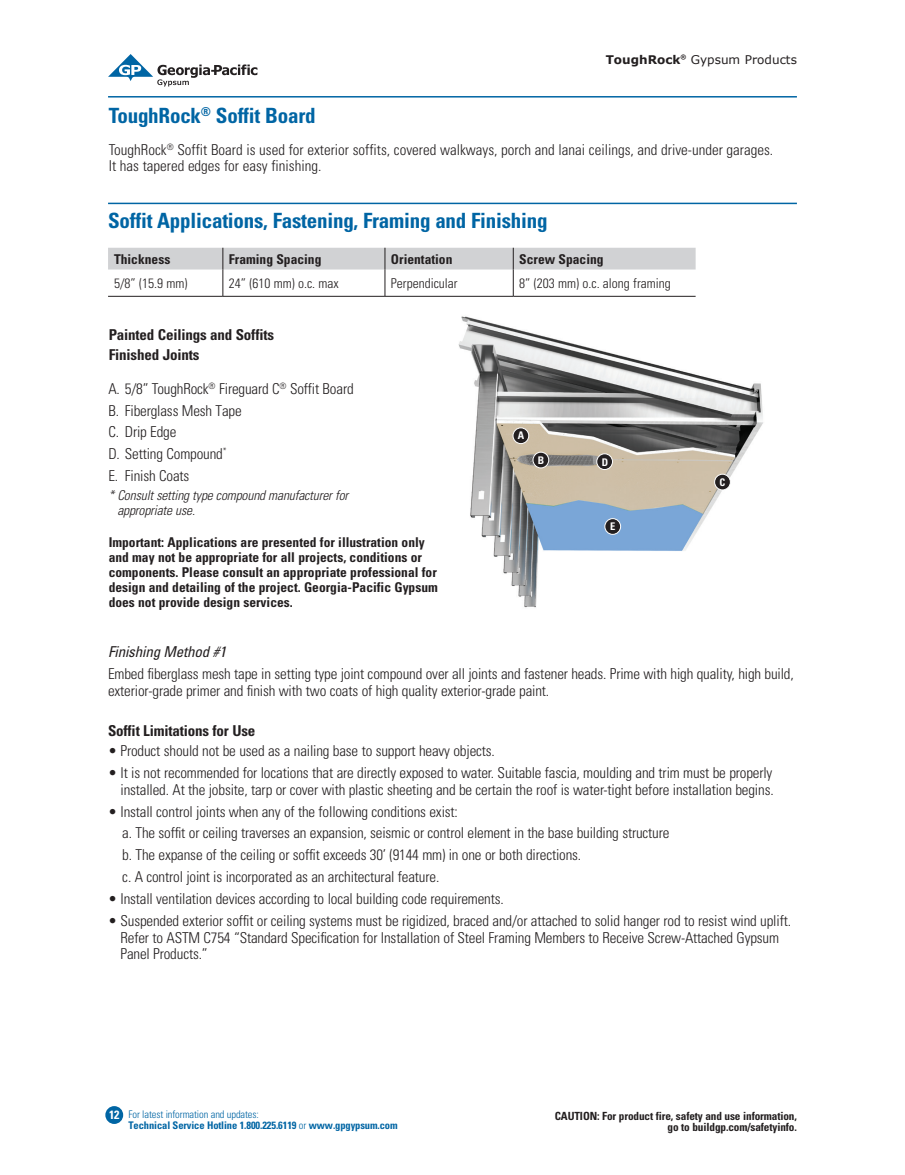
<style>
.page{position:relative;width:905px;height:1175px;background:#fff}
.page>*{position:absolute;margin:0;border:0;box-sizing:border-box;transform-origin:0 0}
.t1{font:700 condensed 21px "Univers LT Std";letter-spacing:-.01em;color:#0065a4}
.t2{font:300 condensed 15px/21.8px "Univers LT Std";letter-spacing:-.01em;color:#231f20}
.t3{font:700 condensed 15px/20.5px "Univers LT Std";letter-spacing:-.01em;color:#231f20}
.t4{font:italic condensed 15px "Univers LT Std";letter-spacing:-.01em;color:#231f20}
.t5{font:700 condensed 13.5px/15px "Univers LT Std";color:#231f20}
.t6{font:300 condensed 13.5px "Univers LT Std";color:#231f20}
.t7{font:italic 300 condensed 13.5px/15px "Univers LT Std";letter-spacing:-.01em;color:#231f20}
.t8{font:12px "Verdana";color:#231f20}
.t9{font:700 condensed 12px "Univers LT Std";color:#fff}
.t10{font:700 condensed 11.25px/11.2px "Univers LT Std";letter-spacing:-.01em;color:#231f20;text-align:right}
.t11{font:700 condensed 10.5px/11.2px "Univers LT Std";letter-spacing:-.01em;color:#0065a4}
.t12{font:700 condensed 10.5px "Univers LT Std";color:#fff}
.s1{font-weight:700}
.s2{font-weight:300}
</style>
<div class="page">
<svg style="left:108px;top:54px;width:149px;height:32px"></svg>
<hr style="left:108px;top:96px;width:688px;height:2px;background:#0065a4">
<div style="left:106px;top:1106px;width:16px;height:17px;background:#0065a4;border-radius:50%"></div>
<div style="left:105px;top:1106px;width:18px;height:17px;border:2px solid #0065a4;border-radius:50%"></div>
<img style="left:458px;top:316px;width:305px;height:292px">
<div style="left:513px;top:428px;width:15px;height:15px;background:#231f20;border-radius:50%"></div>
<div style="left:512px;top:427px;width:17px;height:17px;border:1px solid #fff;border-radius:50%"></div>
<div style="left:533px;top:452px;width:15px;height:16px;background:#231f20;border-radius:50%"></div>
<div style="left:532px;top:452px;width:17px;height:16px;border:1px solid #fff;border-radius:50%"></div>
<div style="left:714px;top:474px;width:16px;height:16px;background:#231f20;border-radius:50%"></div>
<div style="left:714px;top:474px;width:16px;height:16px;border:1px solid #fff;border-radius:50%"></div>
<div style="left:596px;top:454px;width:16px;height:15px;background:#231f20;border-radius:50%"></div>
<div style="left:596px;top:453px;width:17px;height:17px;border:1px solid #fff;border-radius:50%"></div>
<div style="left:605px;top:518px;width:15px;height:16px;background:#231f20;border-radius:50%"></div>
<div style="left:604px;top:518px;width:17px;height:17px;border:1px solid #fff;border-radius:50%"></div>
<hr style="left:108px;top:296px;width:115px;height:1px;background:#231f20">
<hr style="left:223px;top:296px;width:162px;height:1px;background:#231f20">
<hr style="left:385px;top:296px;width:128px;height:1px;background:#231f20">
<hr style="left:513px;top:296px;width:182px;height:1px;background:#231f20">
<svg style="left:108px;top:248px;width:587px;height:48px"></svg>
<hr style="left:108px;top:203px;width:688px;height:1px;background:#0065a4">
<p class="t8" style="left:605px;top:52px;width:193px"><span class="s1">ToughRock</span><sup>®</sup> Gypsum Products</p>
<h1 class="t1" style="left:109px;top:103px;width:208px">ToughRock<sup>®</sup> Soffit Board</h1>
<p class="t2" style="left:109px;top:142px;width:666px;line-height:15.8px">ToughRock<sup>®</sup> Soffit Board is used for exterior soffits, covered walkways, porch and lanai ceilings, and drive-under garages.<br>It has tapered edges for easy finishing.</p>
<h1 class="t1" style="left:108px;top:208px;width:441px">Soffit Applications, Fastening, Framing and Finishing</h1>
<p class="t5" style="left:114px;top:251px;width:58px">Thickness</p>
<p class="t5" style="left:229px;top:251px;width:94px">Framing Spacing</p>
<p class="t5" style="left:391px;top:251px;width:63px">Orientation</p>
<p class="t5" style="left:519px;top:251px;width:86px">Screw Spacing</p>
<p class="t6" style="left:114px;top:275px;width:75px">5/8” (15.9 mm)</p>
<p class="t6" style="left:229px;top:275px;width:111px">24” (610 mm) o.c. max</p>
<p class="t6" style="left:391px;top:275px;width:68px">Perpendicular</p>
<p class="t6" style="left:519px;top:275px;width:153px">8” (203 mm) o.c. along framing</p>
<p class="t3" style="left:109px;top:324px;width:167px">Painted Ceilings and Soffits<br>Finished Joints</p>
<p class="t2" style="left:108px;top:378px;width:247px">A. 5/8” ToughRock<sup>®</sup> Fireguard C<sup>®</sup> Soffit Board<br>B. Fiberglass Mesh Tape<br>C. Drip Edge<br>D. Setting Compound<sup>*<br></sup>E. Finish Coats</p>
<p class="t7" style="left:117px;top:488px;width:232px;text-indent:-9px">* Consult setting type compound manufacturer for appropriate use.</p>
<p class="t12" style="left:518px;top:429px;width:8px">A</p>
<p class="t12" style="left:538px;top:454px;width:8px">B</p>
<p class="t12" style="left:601px;top:455px;width:8px">D</p>
<p class="t12" style="left:610px;top:520px;width:7px">E</p>
<p class="t12" style="left:719px;top:476px;width:7px">C</p>
<p class="t5" style="left:109px;top:535px;width:331px">Important: Applications are presented for illustration only and may not be appropriate for all projects, conditions or components. Please consult an appropriate professional for design and detailing of the project. Georgia-Pacific Gypsum does not provide design services.</p>
<p class="t4" style="left:108px;top:641px;width:119px">Finishing Method #1</p>
<p class="t2" style="left:108px;top:665px;width:687px;line-height:17.2px">Embed fiberglass mesh tape in setting type joint compound over all joints and fastener heads. Prime with high quality, high build, exterior-grade primer and finish with two coats of high quality exterior-grade paint.</p>
<p class="t3" style="left:108px;top:720px;width:149px">Soffit Limitations for Use</p>
<p class="t2" style="left:108px;top:740px;width:388px">• Product should not be used as a nailing base to support heavy objects.</p>
<p class="t2" style="left:108px;top:764px;width:667px;line-height:16.5px;text-align:right">• It is not recommended for locations that are directly exposed to water. Suitable fascia, moulding and trim must be properly installed. At the jobsite, tarp or cover with plastic sheeting and be certain the roof is water-tight before installation begins.</p>
<p class="t2" style="left:122px;top:800px;width:548px;text-indent:-14px">• Install control joints when any of the following conditions exist:<br>a. The soffit or ceiling traverses an expansion, seismic or control element in the base building structure b. The expanse of the ceiling or soffit exceeds 30’ (9144 mm) in one or both directions.<br>c. A control joint is incorporated as an architectural feature.</p>
<p class="t2" style="left:108px;top:888px;width:397px">• Install ventilation devices according to local building code requirements.</p>
<p class="t2" style="left:120px;top:912px;width:672px;line-height:16.5px;text-indent:-12px">• Suspended exterior soffit or ceiling systems must be rigidized, braced and/or attached to solid hanger rod to resist wind uplift.<br>Refer to ASTM C754 “Standard Specification for Installation of Steel Framing Members to Receive Screw-Attached Gypsum<br>Panel Products.”</p>
<p class="t9" style="left:109px;top:1107px;width:12px">12</p>
<p class="t11" style="left:128px;top:1108px;width:271px"><span class="s2">For latest information and updates:<br></span>Technical Service Hotline 1.800.225.6119 <span class="s2">or</span> www.gpgypsum.com</p>
<p class="t10" style="left:555px;top:1110px;width:243px">CAUTION: For product fire, safety and use information, go to buildgp.com/safetyinfo.</p>
</div>
